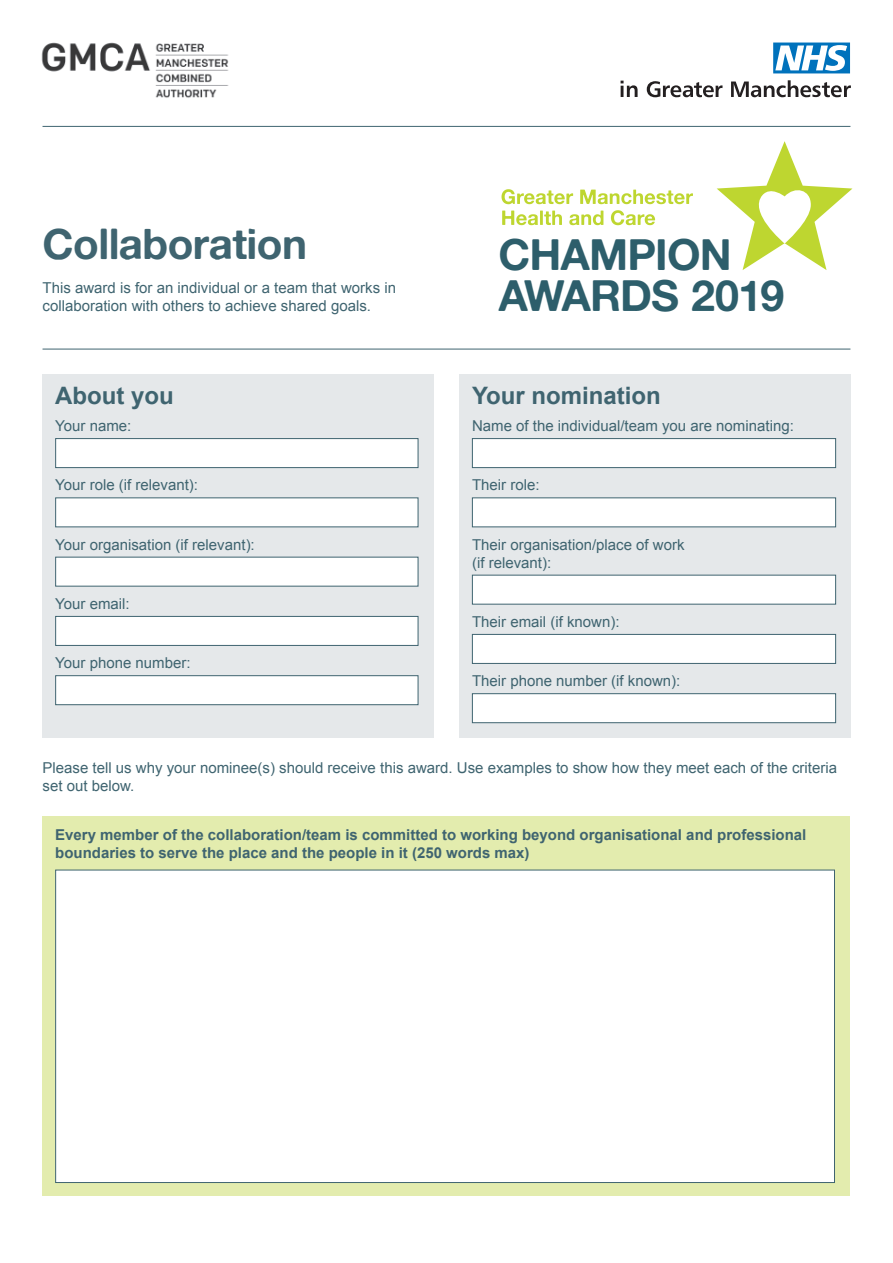
<style>
.page{position:relative;width:893px;height:1263px;background:#fff}
.page>*{position:absolute;margin:0;border:0;box-sizing:border-box;transform-origin:0 0}
.t1{font:43.2px/41.2px "Alte Haas Grotesk Bold";letter-spacing:-.02em;color:#2d5e6b}
.t2{font:42.3px "Alte Haas Grotesk Bold";letter-spacing:-.015em;color:#3f6470}
.t3{font:700 24px "Arial";color:#3f6470}
.t4{font:15px/18px "Arial";color:#3f6470}
.t5{font:700 15px/18px "Arial";color:#3f6470}
</style>
<div class="page">
<div style="left:43px;top:374px;width:391px;height:363px;background:#e5e8ea"></div>
<div style="left:55px;top:438px;width:363px;height:30px;background:#fff;border:1px solid #3f6470"></div>
<div style="left:55px;top:497px;width:363px;height:30px;background:#fff"></div>
<div style="left:55px;top:557px;width:363px;height:29px;background:#fff"></div>
<div style="left:55px;top:616px;width:363px;height:30px;background:#fff;border:1px solid #3f6470"></div>
<div style="left:55px;top:675px;width:363px;height:30px;background:#fff;border:1px solid #3f6470"></div>
<div style="left:459px;top:374px;width:391px;height:363px;background:#e5e8ea"></div>
<div style="left:472px;top:438px;width:364px;height:30px;background:#fff;border:1px solid #3f6470"></div>
<div style="left:472px;top:497px;width:364px;height:30px;background:#fff"></div>
<div style="left:472px;top:575px;width:364px;height:29px;background:#fff"></div>
<div style="left:472px;top:634px;width:364px;height:30px;background:#fff;border:1px solid #3f6470"></div>
<div style="left:472px;top:693px;width:364px;height:30px;background:#fff;border:1px solid #3f6470"></div>
<hr style="left:43px;top:349px;width:807px;height:1px;background:#3f6470">
<hr style="left:43px;top:126px;width:807px;height:1px;background:#3f6470">
<div style="left:43px;top:816px;width:807px;height:380px;background:#e3ecae"></div>
<div style="left:55px;top:870px;width:780px;height:313px;background:#fff;border:1px solid #3f6470"></div>
<img style="left:41px;top:42px;width:188px;height:56px">
<svg style="left:773px;top:43px;width:77px;height:30px"></svg>
<svg style="left:621px;top:81px;width:17px;height:16px"></svg>
<svg style="left:647px;top:81px;width:76px;height:16px"></svg>
<svg style="left:731px;top:80px;width:120px;height:17px"></svg>
<svg style="left:501px;top:189px;width:72px;height:15px"></svg>
<svg style="left:580px;top:190px;width:113px;height:14px"></svg>
<svg style="left:502px;top:211px;width:60px;height:14px"></svg>
<svg style="left:569px;top:211px;width:34px;height:14px"></svg>
<svg style="left:611px;top:210px;width:44px;height:15px"></svg>
<svg style="left:717px;top:141px;width:135px;height:129px"></svg>
<h2 class="t2" style="left:43px;top:218px;width:266px">Collaboration</h2>
<p class="t4" style="left:43px;top:279px;width:355px">This award is for an individual or a team that works in collaboration with others to achieve shared goals.</p>
<h3 class="t3" style="left:55px;top:380px;width:120px">About you</h3>
<p class="t4" style="left:55px;top:417px;width:78px">Your name:</p>
<p class="t4" style="left:55px;top:476px;width:144px">Your role (if relevant):</p>
<p class="t4" style="left:55px;top:535px;width:201px">Your organisation (if relevant):</p>
<p class="t4" style="left:55px;top:595px;width:76px">Your email:</p>
<p class="t4" style="left:55px;top:654px;width:137px">Your phone number:</p>
<h1 class="t1" style="left:498px;top:233px;width:288px">CHAMPION<br>AWARDS 2019</h1>
<h3 class="t3" style="left:472px;top:380px;width:190px">Your nomination</h3>
<p class="t4" style="left:472px;top:417px;width:323px">Name of the individual/team you are nominating:</p>
<p class="t4" style="left:472px;top:476px;width:69px">Their role:</p>
<p class="t4" style="left:472px;top:535px;width:214px">Their organisation/place of work (if relevant):</p>
<p class="t4" style="left:472px;top:613px;width:149px">Their email (if known):</p>
<p class="t4" style="left:472px;top:672px;width:210px">Their phone number (if known):</p>
<p class="t4" style="left:43px;top:759px;width:796px">Please tell us why your nominee(s) should receive this award. Use examples to show how they meet each of the criteria set out below.</p>
<p class="t5" style="left:55px;top:826px;width:753px">Every member of the collaboration/team is committed to working beyond organisational and professional boundaries to serve the place and the people in it (250 words max)</p>
</div>
